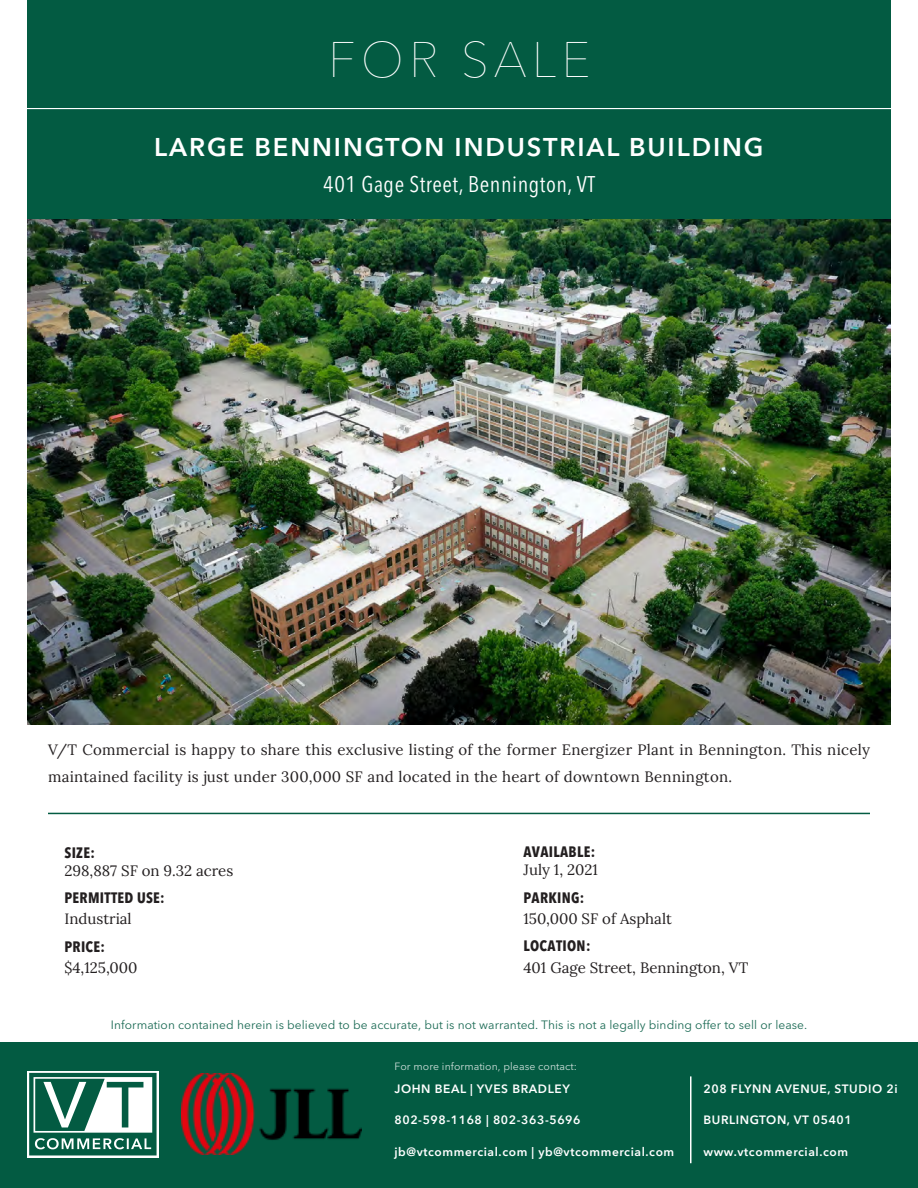
<style>
.page{position:relative;width:918px;height:1188px;background:#fff}
.page>*{position:absolute;margin:0;border:0;box-sizing:border-box;transform-origin:0 0}
.t1{font:100 49.5px "Avenir Next LT Pro";letter-spacing:.1em;color:#fff}
.t2{font:600 25.5px "Avenir Next LT Pro";letter-spacing:.075em;color:#fff}
.t3{font:condensed 22.5px "Avenir Next LT Pro";letter-spacing:.025em;color:#fff}
.t4{font:15px/27px "Lora";letter-spacing:.02em;color:#231f20}
.t5{font:15px "Lora";color:#231f20}
.t6{font:700 condensed 15px "Avenir Next LT Pro";letter-spacing:.02em;color:#231f20}
.t7{font:600 12px "Avenir Next LT Pro";letter-spacing:.05em;color:#fff}
.t8{font:12px "Avenir Next LT Pro";letter-spacing:.005em;color:#1c6b55}
.t9{font:10.5px "Avenir Next LT Pro";letter-spacing:.005em;color:#cdded9}
</style>
<div class="page">
<div style="left:27px;top:0;width:864px;height:221px;background:#035b42"></div>
<img style="left:27px;top:219px;width:864px;height:505px">
<hr style="left:0;top:108px;width:918px;height:1px;background:#fff">
<div style="left:0;top:1042px;width:918px;height:146px;background:#035b42"></div>
<img style="left:182px;top:1074px;width:179px;height:81px">
<svg style="left:27px;top:1071px;width:132px;height:87px"></svg>
<svg style="left:29px;top:1073px;width:128px;height:82px"></svg>
<hr style="left:690px;top:1076px;width:2px;height:87px;background:#fff">
<hr style="left:48px;top:813px;width:822px;height:1px;background:#035b42">
<h1 class="t1" style="left:328px;top:17px;width:264px">FOR SALE</h1>
<h2 class="t2" style="left:154px;top:132px;width:611px">LARGE BENNINGTON INDUSTRIAL BUILDING</h2>
<h3 class="t3" style="left:323px;top:171px;width:274px">401 Gage Street, Bennington, VT</h3>
<p class="t4" style="left:48px;top:736px;width:824px">V/T Commercial is happy to share this exclusive listing of the former Energizer Plant in Bennington. This nicely maintained facility is just under 300,000 SF and located in the heart of downtown Bennington.</p>
<p class="t6" style="left:64px;top:844px;width:32px">SIZE:</p>
<p class="t5" style="left:64px;top:859px;width:170px">298,887 SF on 9.32 acres</p>
<p class="t6" style="left:64px;top:889px;width:102px">PERMITTED USE:</p>
<p class="t5" style="left:65px;top:908px;width:69px">Industrial</p>
<p class="t6" style="left:65px;top:937px;width:42px">PRICE:</p>
<p class="t4" style="left:64px;top:953px;width:75px">$4,125,000</p>
<p class="t6" style="left:524px;top:843px;width:73px">AVAILABLE:</p>
<p class="t5" style="left:524px;top:859px;width:76px">July 1, 2021</p>
<p class="t6" style="left:524px;top:888px;width:62px">PARKING:</p>
<p class="t5" style="left:524px;top:907px;width:150px">150,000 SF of Asphalt</p>
<p class="t6" style="left:524px;top:937px;width:69px">LOCATION:</p>
<p class="t5" style="left:524px;top:957px;width:226px">401 Gage Street, Bennington, VT</p>
<p class="t8" style="left:111px;top:1015px;width:698px">Information contained herein is believed to be accurate, but is not warranted. This is not a legally binding offer to sell or lease.</p>
<p class="t9" style="left:394px;top:1058px;width:184px">For more information, please contact:</p>
<p class="t7" style="left:394px;top:1081px;width:177px">JOHN BEAL | YVES BRADLEY</p>
<p class="t7" style="left:394px;top:1113px;width:188px">802-598-1168 | 802-363-5696</p>
<p class="t7" style="left:394px;top:1144px;width:281px">jb@vtcommercial.com | yb@vtcommercial.com</p>
<p class="t7" style="left:704px;top:1081px;width:196px">208 FLYNN AVENUE, STUDIO 2i</p>
<p class="t7" style="left:704px;top:1113px;width:150px">BURLINGTON, VT 05401</p>
<p class="t7" style="left:704px;top:1144px;width:146px">www.vtcommercial.com</p>
</div>
